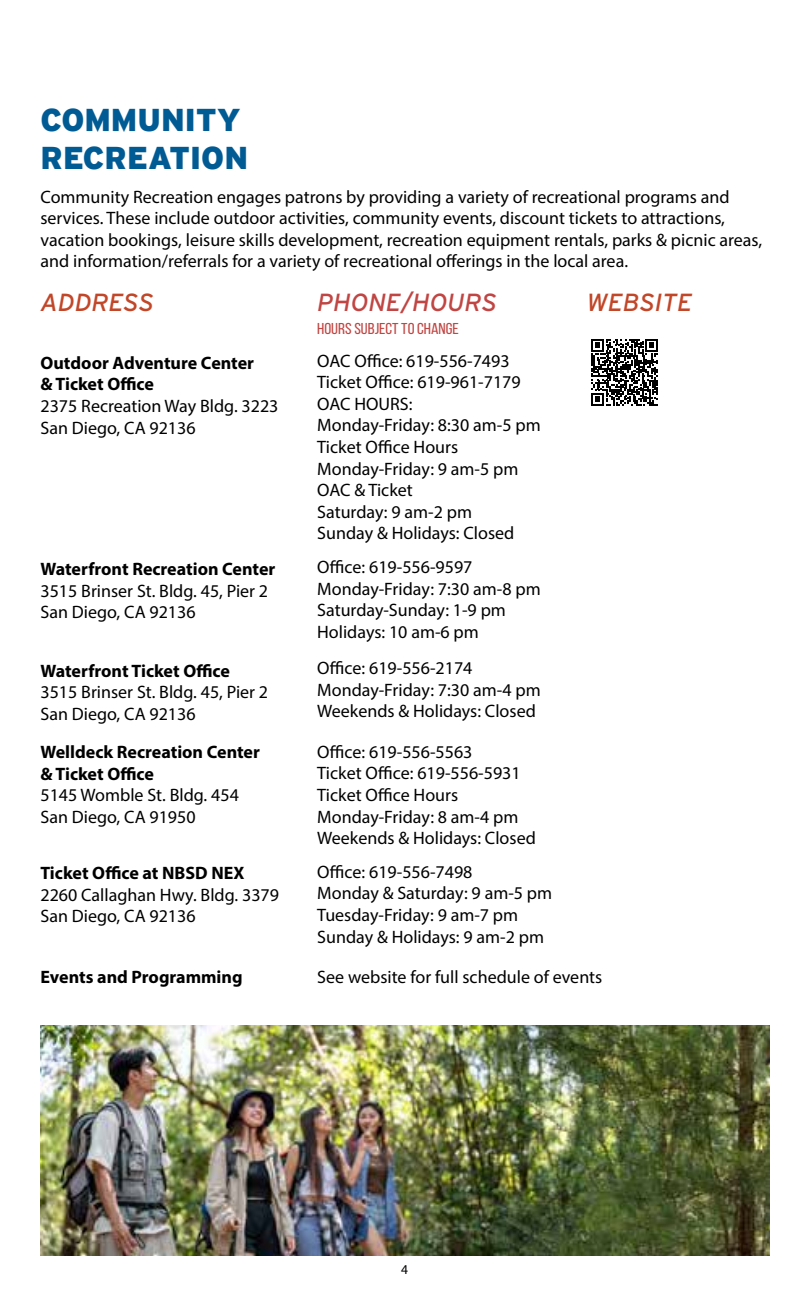
<style>
.page{position:relative;width:810px;height:1296px;background:#fff}
.page>*{position:absolute;margin:0;border:0;box-sizing:border-box;transform-origin:0 0}
.t1{font:900 31.5px/37.8px "Interstate Mono";color:#005b94}
.t2{font:italic 24.75px "Interstate";color:#c24628}
.t3{font:italic 24.75px "Interstate";color:#c14542}
.t4{font:18px/21.6px "Myriad Pro";color:#000}
.t5{font:700 18px/21.6px "Myriad Pro";color:#000}
.t6{font:15.75px "Bebas Neue";color:#c14542;scale:1.12 1}
.t7{font:13.5px "Myriad Pro";color:#000}
</style>
<div class="page">
<img style="left:40px;top:1026px;width:730px;height:230px">
<svg style="left:591px;top:339px;width:67px;height:67px"></svg>
<h1 class="t1" style="left:40px;top:101px;width:209px">COMMUNITY<br>RECREATION</h1>
<p class="t4" style="left:40px;top:185px;width:723px">Community Recreation engages patrons by providing a variety of recreational programs and services. These include outdoor activities, community events, discount tickets to attractions, vacation bookings, leisure skills development, recreation equipment rentals, parks &amp; picnic areas, and information/referrals for a variety of recreational offerings in the local area.</p>
<h2 class="t2" style="left:40px;top:289px;width:115px">ADDRESS</h2>
<p class="t5" style="left:40px;top:351px;width:215px">Outdoor Adventure Center &amp; Ticket Office</p>
<p class="t4" style="left:40px;top:395px;width:240px">2375 Recreation Way Bldg. 3223<br>San Diego, CA 92136</p>
<p class="t5" style="left:40px;top:558px;width:236px">Waterfront Recreation Center</p>
<p class="t4" style="left:40px;top:580px;width:229px">3515 Brinser St. Bldg. 45, Pier 2<br>San Diego, CA 92136</p>
<p class="t5" style="left:40px;top:659px;width:191px">Waterfront Ticket Office</p>
<p class="t4" style="left:40px;top:681px;width:229px">3515 Brinser St. Bldg. 45, Pier 2<br>San Diego, CA 92136</p>
<p class="t5" style="left:40px;top:741px;width:221px">Welldeck Recreation Center &amp; Ticket Office</p>
<p class="t4" style="left:40px;top:784px;width:200px">5145 Womble St. Bldg. 454<br>San Diego, CA 91950</p>
<p class="t5" style="left:40px;top:862px;width:205px">Ticket Office at NBSD NEX</p>
<p class="t4" style="left:40px;top:884px;width:240px">2260 Callaghan Hwy. Bldg. 3379<br>San Diego, CA 92136</p>
<p class="t5" style="left:40px;top:966px;width:204px">Events and Programming</p>
<h2 class="t3" style="left:317px;top:289px;width:181px">PHONE/HOURS</h2>
<h2 class="t2" style="left:586px;top:289px;width:107px">WEBSITE</h2>
<p class="t6" style="left:317px;top:320px;width:128px">HOURS SUBJECT TO CHANGE</p>
<p class="t4" style="left:317px;top:350px;width:225px">OAC Office: 619-556-7493<br>Ticket Office: 619-961-7179<br>OAC HOURS:<br>Monday-Friday: 8:30 am-5 pm<br>Ticket Office Hours<br>Monday-Friday: 9 am-5 pm<br>OAC &amp; Ticket<br>Saturday: 9 am-2 pm<br>Sunday &amp; Holidays: Closed</p>
<p class="t4" style="left:317px;top:556px;width:225px">Office: 619-556-9597<br>Monday-Friday: 7:30 am-8 pm<br>Saturday-Sunday: 1-9 pm<br>Holidays: 10 am-6 pm</p>
<p class="t4" style="left:317px;top:657px;width:225px">Office: 619-556-2174<br>Monday-Friday: 7:30 am-4 pm<br>Weekends &amp; Holidays: Closed</p>
<p class="t4" style="left:317px;top:741px;width:220px">Office: 619-556-5563<br>Ticket Office: 619-556-5931<br>Ticket Office Hours<br>Monday-Friday: 8 am-4 pm<br>Weekends &amp; Holidays: Closed</p>
<p class="t4" style="left:317px;top:861px;width:236px">Office: 619-556-7498<br>Monday &amp; Saturday: 9 am-5 pm<br>Tuesday-Friday: 9 am-7 pm<br>Sunday &amp; Holidays: 9 am-2 pm</p>
<p class="t4" style="left:317px;top:966px;width:287px">See website for full schedule of events</p>
<p class="t7" style="left:401px;top:1261px;width:8px">4</p>
</div>
